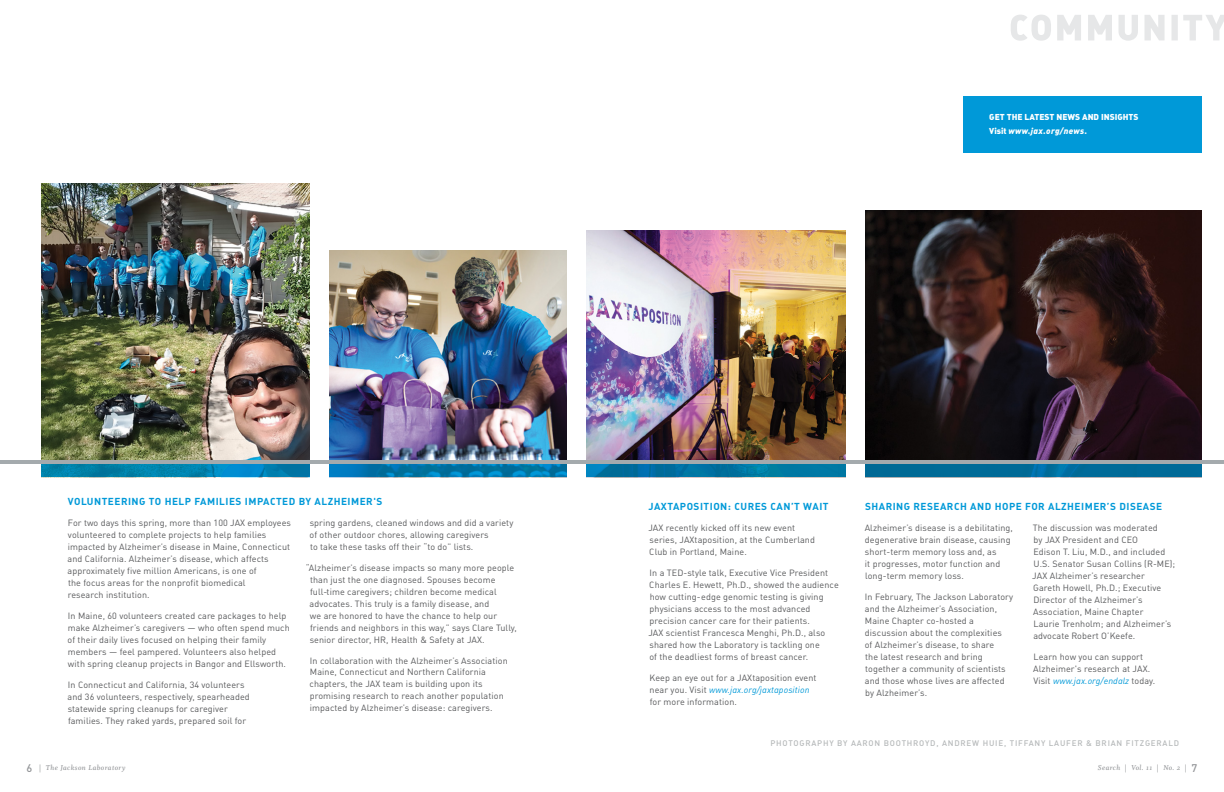
<style>
.page{position:relative;width:1224px;height:792px;background:#fff}
.page>*{position:absolute;margin:0;border:0;box-sizing:border-box;transform-origin:0 0}
.t1{font:700 10px "DINOT";letter-spacing:.05em;color:#0099d8}
.t2{font:9px/12px "DINOT";letter-spacing:.01em;color:#58595b}
.t3{font:900 8.5px/14px "DINOT";color:#fff}
.t4{font:500 8px "DINOT";letter-spacing:.1em;color:#b6b9ba}
.t5{font:8px "Whitman Semibold Italic Os F";letter-spacing:.05em;color:#939598}
.s1{font-style:italic}
.s2{font-style:italic;color:#0099d8}
.s3{font-family:"DINOT";font-weight:500;font-size:11px}
</style>
<div class="page">
<img style="left:586px;top:230px;width:260px;height:231px">
<img style="left:329px;top:250px;width:238px;height:211px">
<img style="left:865px;top:210px;width:338px;height:251px">
<img style="left:41px;top:184px;width:269px;height:277px">
<svg style="left:41px;top:464px;width:1161px;height:13px;background:#0075a5"></svg>
<div style="left:310px;top:0;width:19px;height:495px;background:#fff"></div>
<div style="left:846px;top:0;width:19px;height:491px;background:#fff"></div>
<div style="left:567px;top:0;width:19px;height:491px;background:#fff"></div>
<div style="left:963px;top:96px;width:261px;height:57px;background:#0099d8"></div>
<div style="left:1203px;top:0;width:21px;height:495px;background:#fff"></div>
<hr style="left:0;top:461px;width:1224px;height:3px;background:#a4aaad">
<svg style="left:1011px;top:15px;width:213px;height:26px"></svg>
<p class="t3" style="left:989px;top:110px;width:151px">GET THE LATEST NEWS AND INSIGHTS<br>Visit <span class="s1">www.jax.org/news.</span></p>
<p class="t1" style="left:68px;top:494px;width:316px">VOLUNTEERING TO HELP FAMILIES IMPACTED BY ALZHEIMER'S</p>
<p class="t2" style="left:68px;top:516px;width:225px">For two days this spring, more than 100 JAX employees volunteered to complete projects to help families impacted by Alzheimer’s disease in Maine, Connecticut and California. Alzheimer’s disease, which affects approximately five million Americans, is one of<br>the focus areas for the nonprofit biomedical<br>research institution.</p>
<p class="t2" style="left:68px;top:609px;width:224px">In Maine, 60 volunteers created care packages to help make Alzheimer’s caregivers — who often spend much of their daily lives focused on helping their family members — feel pampered. Volunteers also helped with spring cleanup projects in Bangor and Ellsworth.</p>
<p class="t2" style="left:68px;top:678px;width:184px">In Connecticut and California, 34 volunteers and 36 volunteers, respectively, spearheaded statewide spring cleanups for caregiver families. They raked yards, prepared soil for</p>
<p class="t2" style="left:310px;top:516px;width:205px">spring gardens, cleaned windows and did a variety of other outdoor chores, allowing caregivers<br>to take these tasks off their “to do” lists.</p>
<p class="t2" style="left:310px;top:561px;width:209px;text-indent:-4px">“Alzheimer’s disease impacts so many more people than just the one diagnosed. Spouses become<br>full- time caregivers; children become medical advocates. This truly is a family disease, and<br>we are honored to have the chance to help our friends and neighbors in this way,” says Clare Tully, senior director, HR, Health &amp; Safety at JAX.</p>
<p class="t2" style="left:310px;top:654px;width:200px">In collaboration with the Alzheimer’s Association Maine, Connecticut and Northern California chapters, the JAX team is building upon its promising research to reach another population impacted by Alzheimer’s disease: caregivers.</p>
<p class="t1" style="left:649px;top:500px;width:182px">JAXTAPOSITION: CURES CAN’T WAIT</p>
<p class="t2" style="left:648px;top:522px;width:168px">JAX recently kicked off its new event series, JAXtaposition, at the Cumberland<br>Club in Portland, Maine.</p>
<p class="t2" style="left:648px;top:567px;width:192px">In a TED-style talk, Executive Vice President Charles E. Hewett, Ph.D., showed the audience how cutting- edge genomic testing is giving physicians access to the most advanced precision cancer care for their patients.<br>JAX scientist Francesca Menghi, Ph.D., also shared how the Laboratory is tackling one<br>of the deadliest forms of breast cancer.</p>
<p class="t2" style="left:650px;top:672px;width:168px">Keep an eye out for a JAXtaposition event near you. Visit <span class="s2">www.jax.org/jaxtaposition </span>for more information.</p>
<p class="t1" style="left:865px;top:500px;width:299px">SHARING RESEARCH AND HOPE FOR ALZHEIMER’S DISEASE</p>
<p class="t2" style="left:865px;top:522px;width:150px">Alzheimer’s disease is a debilitating, degenerative brain disease, causing short-term memory loss and, as<br>it progresses, motor function and long‑term memory loss.</p>
<p class="t2" style="left:865px;top:591px;width:150px">In February, The Jackson Laboratory and the Alzheimer’s Association,<br>Maine Chapter co-hosted a discussion about the complexities<br>of Alzheimer’s disease, to share<br>the latest research and bring together a community of scientists and those whose lives are affected by Alzheimer’s.</p>
<p class="t2" style="left:1032px;top:522px;width:145px">The discussion was moderated<br>by JAX President and CEO<br>Edison T. Liu, M.D., and included<br>U.S. Senator Susan Collins (R‑ME);<br>JAX Alzheimer’s researcher<br>Gareth Howell, Ph.D.; Executive<br>Director of the Alzheimer’s<br>Association, Maine Chapter<br>Laurie Trenholm; and Alzheimer’s advocate Robert O’Keefe.</p>
<p class="t2" style="left:1033px;top:651px;width:124px">Learn how you can support<br>Alzheimer's research at JAX.<br>Visit <span class="s2">www.jax.org/endalz</span> today.</p>
<p class="t4" style="left:770px;top:738px;width:410px">PHOTOGRAPHY BY AARON BOOTHROYD, ANDREW HUIE, TIFFANY LAUFER &amp; BRIAN FITZGERALD</p>
<p class="t5" style="left:27px;top:763px;width:100px"><span class="s3">6</span> | The Jackson Laboratory</p>
<p class="t5" style="left:1098px;top:763px;width:101px">Search | Vol. 11 | No. 2 | <span class="s3">7</span></p>
</div>
